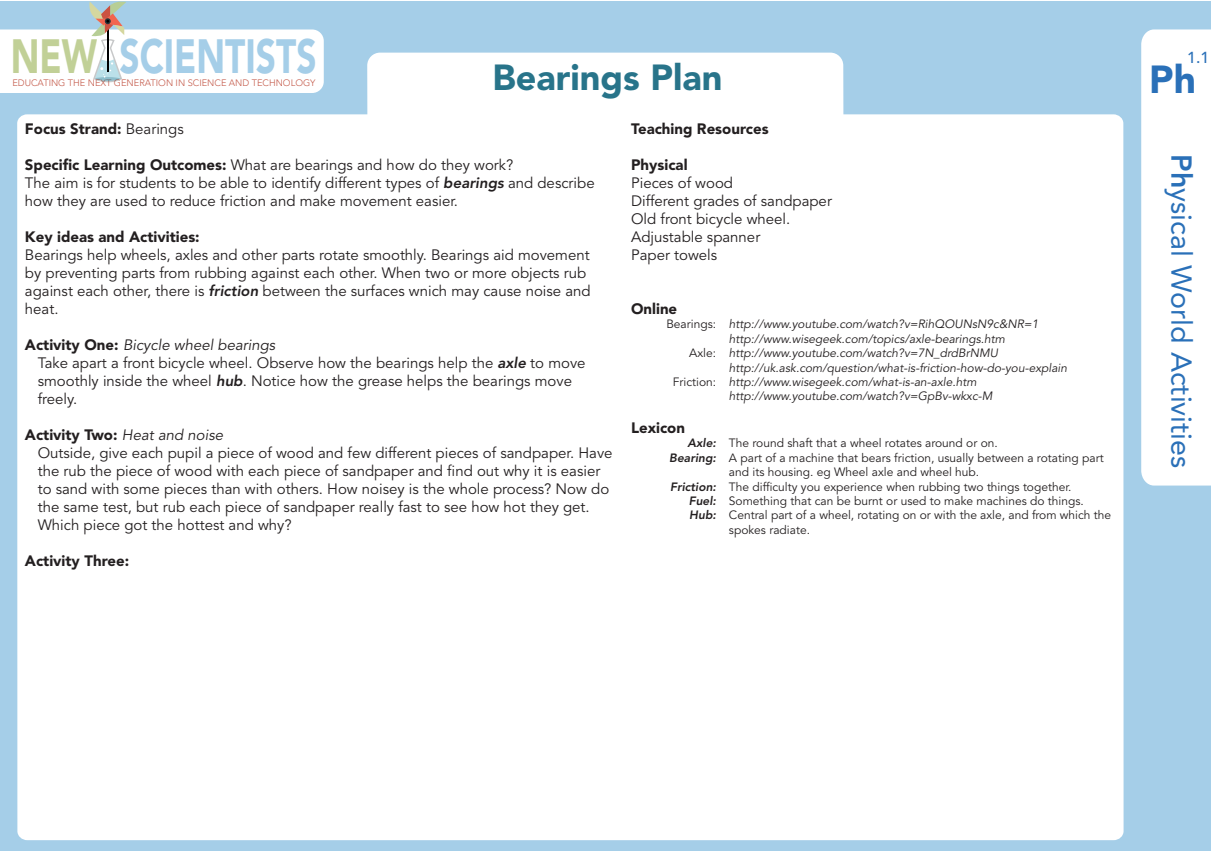
<style>
.page{position:relative;width:1212px;height:851px;background:#fff}
.page>*{position:absolute;margin:0;border:0;box-sizing:border-box;transform-origin:0 0}
.t1{font:900 47.55px "Avenir LT Std";color:#a5cee8;scale:.74 1}
.t2{font:900 47.55px "Avenir LT Std";color:#c1d097;scale:.74 1}
.t3{font:900 38.85px "Avenir LT Std";color:#2a70b8}
.t4{font:900 36px "Avenir LT Std";color:#28748a}
.t5{font:28.65px "Avenir LT Std";color:#2a70b8}
.t6{font:500 15.9px "Avenir LT Std";color:#2a70b8}
.t7{font:15px/18px "Avenir LT Std";color:#231f20}
.t8{font:900 15px "Avenir LT Std";color:#231f20}
.t9{font:12px "Avenir LT Std";color:#231f20}
.t10{font:italic 12px "Avenir LT Std";color:#231f20}
.t11{font:300 9.3px "Avenir LT Std";color:#c45a4a}
.s1{font-weight:400}
.s2{font-weight:900}
.s3{font-weight:800;font-style:italic}
.s4{font-style:italic}
.s5{font-style:normal}
.s6{font-weight:800}
</style>
<div class="page">
<div style="left:0;top:1px;width:1210px;height:849px;background:#a5cee8"></div>
<div style="left:367px;top:53px;width:476px;height:61px;background:#fff"></div>
<div style="left:17px;top:114px;width:1106px;height:726px;background:#fff;border-radius:10px"></div>
<div style="left:1141px;top:29px;width:69px;height:456px;background:#fff"></div>
<svg style="left:0;top:1px;width:324px;height:92px"></svg>
<h1 class="t1" style="left:119px;top:28px;width:268px">SCIENTISTS</h1>
<h1 class="t2" style="left:11px;top:28px;width:118px">NEW</h1>
<p class="t11" style="left:12px;top:77px;width:305px">EDUCATING THE NEXT GENERATION IN SCIENCE AND TECHNOLOGY</p>
<h3 class="t4" style="left:492px;top:56px;width:232px">Bearings Plan</h3>
<p class="t8" style="left:25px;top:120px;width:160px">Focus Strand: <span class="s1">Bearings</span></p>
<p class="t7" style="left:25px;top:156px;width:571px"><span class="s2">Specific Learning Outcomes:</span> What are bearings and how do they work?<br>The aim is for students to be able to identify different types of <span class="s3">bearings</span> and describe how they are used to reduce friction and make movement easier.</p>
<p class="t8" style="left:25px;top:228px;width:176px">Key ideas and Activities:</p>
<p class="t7" style="left:25px;top:246px;width:567px">Bearings help wheels, axles and other parts rotate smoothly. Bearings aid movement by preventing parts from rubbing against each other. When two or more objects rub against each other, there is <span class="s3">friction</span> between the surfaces wnich may cause noise and heat.</p>
<p class="t7" style="left:38px;top:336px;width:549px;text-indent:-13px"><span class="s2">Activity One:</span> <span class="s4">Bicycle wheel bearings<br></span>Take apart a front bicycle wheel. Observe how the bearings help the <span class="s3">axle</span> to move smoothly inside the wheel <span class="s3">hub</span>. Notice how the grease helps the bearings move freely.</p>
<p class="t7" style="left:38px;top:426px;width:576px;text-indent:-13px"><span class="s2">Activity Two:</span> <span class="s4">Heat and noise<br></span>Outside, give each pupil a piece of wood and few different pieces of sandpaper. Have the rub the piece of wood with each piece of sandpaper and find out why it is easier to sand with some pieces than with others. How noisey is the whole process? Now do the same test, but rub each piece of sandpaper really fast to see how hot they get.<br>Which piece got the hottest and why?</p>
<p class="t8" style="left:25px;top:552px;width:106px">Activity Three:</p>
<p class="t8" style="left:631px;top:120px;width:139px">Teaching Resources</p>
<p class="t8" style="left:631px;top:156px;width:58px">Physical</p>
<p class="t7" style="left:631px;top:174px;width:202px">Pieces of wood<br>Different grades of sandpaper<br>Old front bicycle wheel.<br>Adjustable spanner<br>Paper towels</p>
<p class="t8" style="left:631px;top:300px;width:48px">Online</p>
<p class="t10" style="left:666px;top:317px;width:374px"><span class="s5">Bearings:</span> http://www.youtube.com/watch?v=RihQOUNsN9c&amp;NR=1</p>
<p class="t10" style="left:729px;top:332px;width:278px">http://www.wisegeek.com/topics/axle-bearings.htm</p>
<p class="t10" style="left:689px;top:346px;width:310px"><span class="s5">Axle:</span> http://www.youtube.com/watch?v=7N_drdBrNMU</p>
<p class="t10" style="left:729px;top:360px;width:340px">http://uk.ask.com/question/what-is-friction-how-do-you-explain</p>
<p class="t10" style="left:673px;top:375px;width:305px"><span class="s5">Friction:</span> http://www.wisegeek.com/what-is-an-axle.htm</p>
<p class="t10" style="left:729px;top:389px;width:265px">http://www.youtube.com/watch?v=GpBv-wkxc-M</p>
<p class="t8" style="left:631px;top:418px;width:55px">Lexicon</p>
<p class="t9" style="left:687px;top:436px;width:312px"><span class="s3">Axle:</span> The round shaft that a wheel rotates around or on.</p>
<p class="t9" style="left:669px;top:450px;width:436px"><span class="s3">Bearing:</span> A part of a machine that bears friction, usually between a rotating part</p>
<p class="t9" style="left:729px;top:465px;width:252px">and its housing. eg Wheel axle and wheel hub.</p>
<p class="t9" style="left:670px;top:479px;width:403px"><span class="s3">Friction:</span> The difficulty you experience when rubbing two things together.</p>
<p class="t9" style="left:689px;top:494px;width:397px"><span class="s3">Fuel:</span> Something that can be burnt or used to make machines do things.</p>
<p class="t9" style="left:689px;top:508px;width:423px"><span class="s3">Hub:</span> Central part of a wheel, rotating on or with the axle, and from which the</p>
<p class="t9" style="left:729px;top:522px;width:83px">spokes radiate.</p>
<p class="t6" style="left:1187px;top:51px;width:24px">1.1</p>
<h2 class="t3" style="left:1149px;top:56px;width:48px">Ph</h2>
<h3 class="t5" style="left:1193px;top:154px;width:315px;rotate:90deg"><span class="s6">Ph</span>ysical World Activities</h3>
</div>
